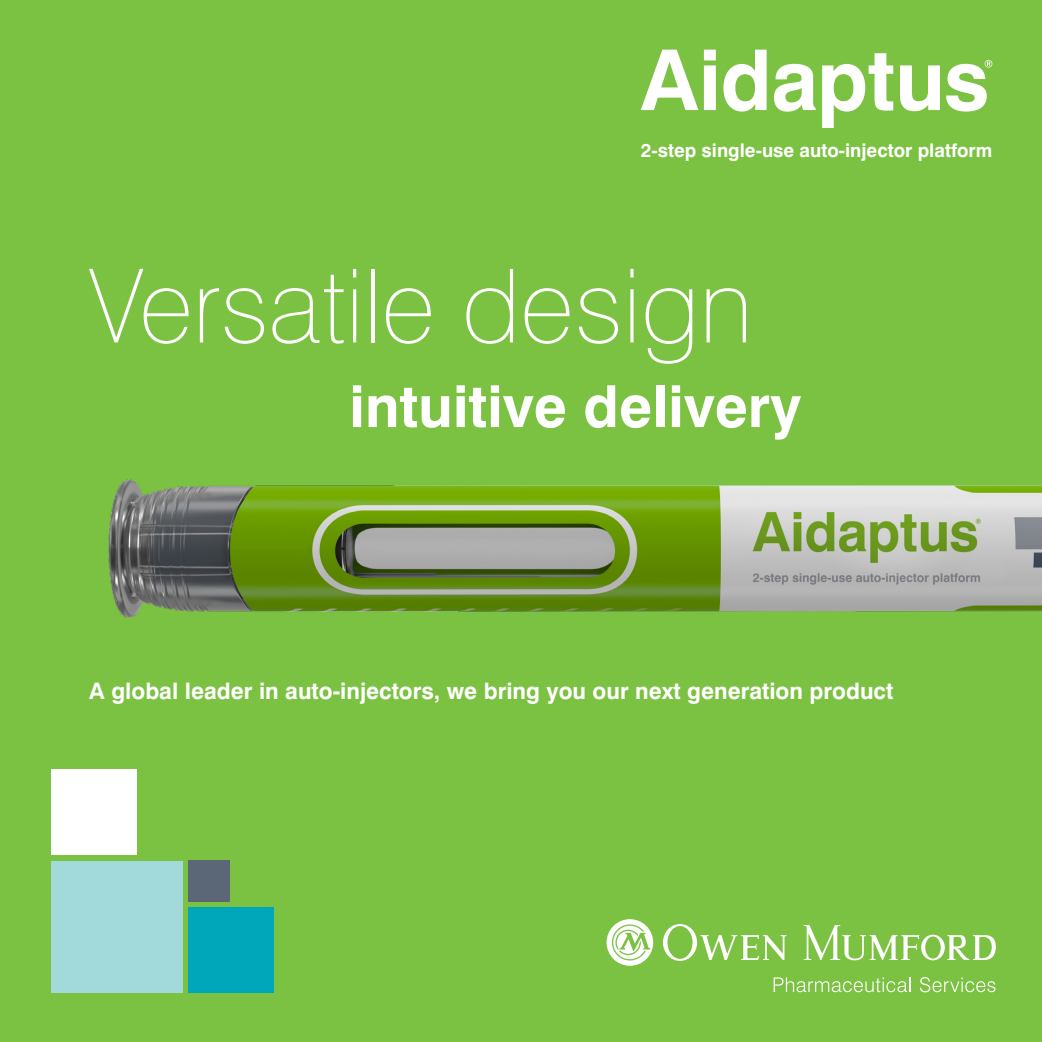
<style>
.page{position:relative;width:1042px;height:1042px;background:#7bc142}
.page>*{position:absolute;margin:0;border:0;box-sizing:border-box;transform-origin:0 0}
.intro_paragraph{font:100 102.38px "Swiss 721 BT";color:#fff}
.intro_paragraph-2{font:700 58.1px "Swiss 721 BT";color:#fff}
.body_copy{font:700 22.75px "Swiss 721 BT";color:#fff}
.intro_paragraph-3{font:700 18.9px "Swiss 721 BT";color:#fff}
</style>
<div class="page">
<div style="left:51px;top:861px;width:131px;height:131px;background:#a2dadc"></div>
<div style="left:188px;top:906px;width:86px;height:86px;background:#00a6b9"></div>
<div style="left:51px;top:769px;width:85px;height:85px;background:#fff"></div>
<div style="left:188px;top:861px;width:42px;height:41px;background:#5b6676"></div>
<svg style="left:641px;top:50px;width:75px;height:60px"></svg>
<svg style="left:723px;top:50px;width:269px;height:78px"></svg>
<img style="left:108px;top:479px;width:934px;height:139px">
<svg style="left:773px;top:977px;width:137px;height:15px"></svg>
<svg style="left:920px;top:977px;width:75px;height:15px"></svg>
<svg style="left:663px;top:924px;width:333px;height:37px"></svg>
<svg style="left:606px;top:919px;width:47px;height:47px"></svg>
<p class="intro_paragraph-3" style="left:641px;top:139px;width:353px">2-step single-use auto-injector platform</p>
<p class="intro_paragraph" style="left:89px;top:244px;width:665px">Versatile design</p>
<p class="intro_paragraph-2" style="left:349px;top:371px;width:454px">intuitive delivery</p>
<p class="body_copy" style="left:89px;top:677px;width:805px">A global leader in auto-injectors, we bring you our next generation product</p>
</div>
